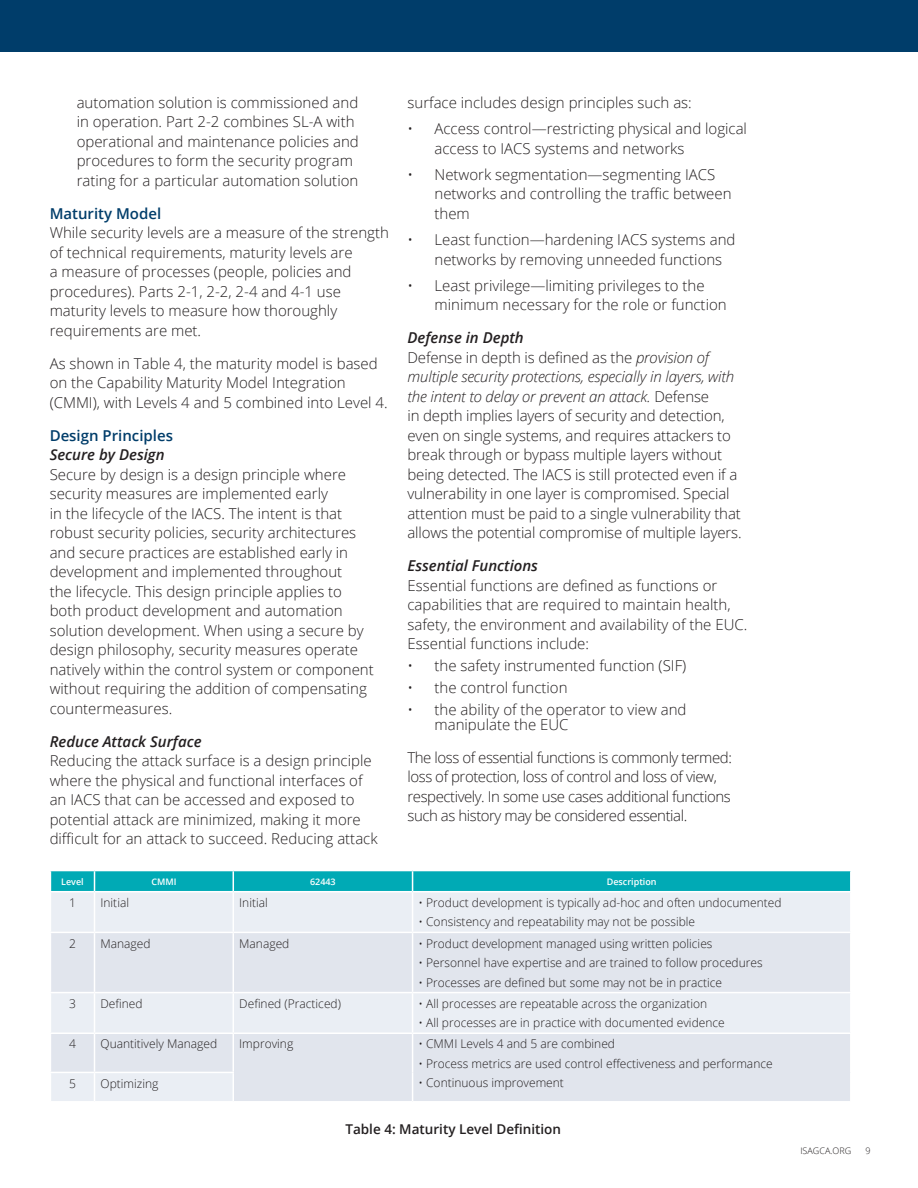
<style>
.page{position:relative;width:918px;height:1188px;background:#fff}
.page>*{position:absolute;margin:0;border:0;box-sizing:border-box;transform-origin:0 0}
.t1{font:300 15px/19.5px "Open Sans";color:#231f20}
.t2{font:300 15px/19.5px "Open Sans";letter-spacing:-.03em;color:#231f20}
.t3{font:italic 600 15px "Open Sans";color:#231f20}
.t4{font:600 15px "Open Sans";color:#003d6a}
.t5{font:600 13.5px "Open Sans";color:#231f20}
.t6{font:300 12px "Open Sans";color:#231f20}
.t7{font:600 9px "Open Sans";color:#fff}
.t8{font:300 9px "Open Sans";color:#231f20}
.s1{font-weight:600;font-style:italic}
.s2{font-style:italic}
</style>
<div class="page">
<div style="left:0;top:0;width:918px;height:52px;background:#003d6a"></div>
<div style="left:51px;top:892px;width:799px;height:40px;background:#eaeef4"></div>
<svg style="left:51px;top:933px;width:799px;height:168px;background:#e3e7ef"></svg>
<div style="left:50px;top:871px;width:800px;height:20px;background:#00aab5"></div>
<hr style="left:94px;top:933px;width:1px;height:59px;background:#fff">
<hr style="left:233px;top:933px;width:1px;height:59px;background:#fff">
<hr style="left:412px;top:933px;width:1px;height:59px;background:#fff">
<hr style="left:50px;top:992px;width:45px;height:1px;background:#fff">
<hr style="left:95px;top:992px;width:138px;height:1px;background:#fff">
<hr style="left:94px;top:993px;width:1px;height:40px;background:#fff">
<hr style="left:233px;top:992px;width:180px;height:1px;background:#fff">
<hr style="left:233px;top:993px;width:1px;height:40px;background:#fff">
<hr style="left:413px;top:992px;width:439px;height:1px;background:#fff">
<hr style="left:412px;top:993px;width:1px;height:40px;background:#fff">
<hr style="left:50px;top:1033px;width:45px;height:1px;background:#fff">
<hr style="left:95px;top:1033px;width:138px;height:1px;background:#fff">
<hr style="left:94px;top:1034px;width:1px;height:38px;background:#fff">
<hr style="left:233px;top:1033px;width:180px;height:1px;background:#fff">
<hr style="left:233px;top:1034px;width:1px;height:38px;background:#fff">
<hr style="left:413px;top:1033px;width:439px;height:1px;background:#fff">
<hr style="left:412px;top:1034px;width:1px;height:38px;background:#fff">
<svg style="left:412px;top:1072px;width:1px;height:29px"></svg>
<hr style="left:50px;top:1072px;width:45px;height:1px;background:#fff">
<hr style="left:95px;top:1072px;width:139px;height:1px;background:#fff">
<svg style="left:94px;top:1073px;width:1px;height:28px"></svg>
<svg style="left:233px;top:1073px;width:1px;height:28px"></svg>
<hr style="left:94px;top:892px;width:1px;height:40px;background:#fff">
<hr style="left:233px;top:892px;width:1px;height:40px;background:#fff">
<hr style="left:412px;top:892px;width:1px;height:40px;background:#fff">
<p class="t1" style="left:77px;top:92px;width:284px">automation solution is commissioned and in operation. Part 2-2 combines SL-A with operational and maintenance policies and procedures to form the security program rating for a particular automation solution</p>
<p class="t4" style="left:50px;top:203px;width:113px">Maturity Model</p>
<p class="t1" style="left:50px;top:223px;width:341px">While security levels are a measure of the strength of technical requirements, maturity levels are<br>a measure of processes (people, policies and procedures). Parts 2-1, 2-2, 2-4 and 4-1 use maturity levels to measure how thoroughly requirements are met.</p>
<p class="t1" style="left:50px;top:353px;width:339px">As shown in Table 4, the maturity model is based on the Capability Maturity Model Integration (CMMI), with Levels 4 and 5 combined into Level 4.</p>
<p class="t4" style="left:50px;top:425px;width:125px">Design Principles</p>
<p class="t3" style="left:50px;top:445px;width:116px">Secure by Design</p>
<p class="t1" style="left:50px;top:464px;width:326px">Secure by design is a design principle where security measures are implemented early<br>in the lifecycle of the IACS. The intent is that robust security policies, security architectures and secure practices are established early in development and implemented throughout<br>the lifecycle. This design principle applies to both product development and automation solution development. When using a secure by design philosophy, security measures operate natively within the control system or component without requiring the addition of compensating countermeasures.</p>
<p class="t3" style="left:50px;top:731px;width:153px">Reduce Attack Surface</p>
<p class="t1" style="left:50px;top:751px;width:329px">Reducing the attack surface is a design principle where the physical and functional interfaces of an IACS that can be accessed and exposed to potential attack are minimized, making it more difficult for an attack to succeed. Reducing attack</p>
<p class="t1" style="left:408px;top:92px;width:286px">surface includes design principles such as:</p>
<p class="t1" style="left:435px;top:119px;width:314px;text-indent:-27px">• Access control—restricting physical and logical access to IACS systems and networks</p>
<p class="t1" style="left:435px;top:164px;width:299px;text-indent:-27px">• Network segmentation—segmenting IACS networks and controlling the traffic between them</p>
<p class="t1" style="left:435px;top:230px;width:302px;text-indent:-27px">• Least function—hardening IACS systems and networks by removing unneeded functions</p>
<p class="t1" style="left:435px;top:275px;width:294px;text-indent:-27px">• Least privilege—limiting privileges to the minimum necessary for the role or function</p>
<p class="t1" style="left:408px;top:328px;width:336px"><span class="s1">Defense in Depth<br></span>Defense in depth is defined as the <span class="s2">provision of multiple security protections, especially in layers, with the intent to delay or prevent an attack.</span> Defense<br>in depth implies layers of security and detection, even on single systems, and requires attackers to break through or bypass multiple layers without being detected. The IACS is still protected even if a vulnerability in one layer is compromised. Special attention must be paid to a single vulnerability that allows the potential compromise of multiple layers.</p>
<p class="t3" style="left:408px;top:556px;width:132px">Essential Functions</p>
<p class="t1" style="left:408px;top:575px;width:341px">Essential functions are defined as functions or capabilities that are required to maintain health, safety, the environment and availability of the EUC.<br>Essential functions include:</p>
<p class="t1" style="left:408px;top:656px;width:280px">• the safety instrumented function (SIF)</p>
<p class="t1" style="left:408px;top:677px;width:162px">• the control function</p>
<p class="t1" style="left:435px;top:701px;width:254px;line-height:15px;text-indent:-27px">• the ability of the operator to view and manipulate the EUC</p>
<p class="t2" style="left:408px;top:747px;width:326px">The loss of essential functions is commonly termed: loss of protection, loss of control and loss of view, respectively. In some use cases additional functions such as history may be considered essential.</p>
<p class="t7" style="left:61px;top:875px;width:24px">Level</p>
<p class="t7" style="left:151px;top:875px;width:27px">CMMI</p>
<p class="t7" style="left:310px;top:875px;width:27px">62443</p>
<p class="t7" style="left:607px;top:875px;width:51px">Description</p>
<p class="t6" style="left:69px;top:894px;width:8px">1</p>
<p class="t6" style="left:101px;top:894px;width:30px">Initial</p>
<p class="t6" style="left:239px;top:894px;width:30px">Initial</p>
<p class="t6" style="left:419px;top:894px;width:365px">• Product development is typically ad-hoc and often undocumented</p>
<p class="t6" style="left:419px;top:914px;width:278px">• Consistency and repeatability may not be possible</p>
<p class="t6" style="left:69px;top:935px;width:8px">2</p>
<p class="t6" style="left:101px;top:935px;width:52px">Managed</p>
<p class="t6" style="left:239px;top:935px;width:52px">Managed</p>
<p class="t6" style="left:419px;top:935px;width:295px">• Product development managed using written policies</p>
<p class="t6" style="left:419px;top:955px;width:346px">• Personnel have expertise and are trained to follow procedures</p>
<p class="t6" style="left:419px;top:974px;width:305px">• Processes are defined but some may not be in practice</p>
<p class="t6" style="left:69px;top:995px;width:8px">3</p>
<p class="t6" style="left:101px;top:995px;width:44px">Defined</p>
<p class="t6" style="left:239px;top:995px;width:103px">Defined (Practiced)</p>
<p class="t6" style="left:419px;top:995px;width:290px">• All processes are repeatable across the organization</p>
<p class="t6" style="left:419px;top:1015px;width:308px">• All processes are in practice with documented evidence</p>
<p class="t6" style="left:69px;top:1036px;width:8px">4</p>
<p class="t6" style="left:101px;top:1036px;width:118px">Quantitively Managed</p>
<p class="t6" style="left:239px;top:1036px;width:56px">Improving</p>
<p class="t6" style="left:419px;top:1036px;width:198px">• CMMI Levels 4 and 5 are combined</p>
<p class="t6" style="left:419px;top:1055px;width:356px">• Process metrics are used control effectiveness and performance</p>
<p class="t6" style="left:69px;top:1075px;width:8px">5</p>
<p class="t6" style="left:101px;top:1075px;width:59px">Optimizing</p>
<p class="t6" style="left:419px;top:1075px;width:147px">• Continuous improvement</p>
<p class="t5" style="left:345px;top:1120px;width:217px">Table 4: Maturity Level Definition</p>
<p class="t8" style="left:800px;top:1145px;width:52px">ISAGCA.ORG</p>
<p class="t8" style="left:865px;top:1145px;width:7px">9</p>
</div>
